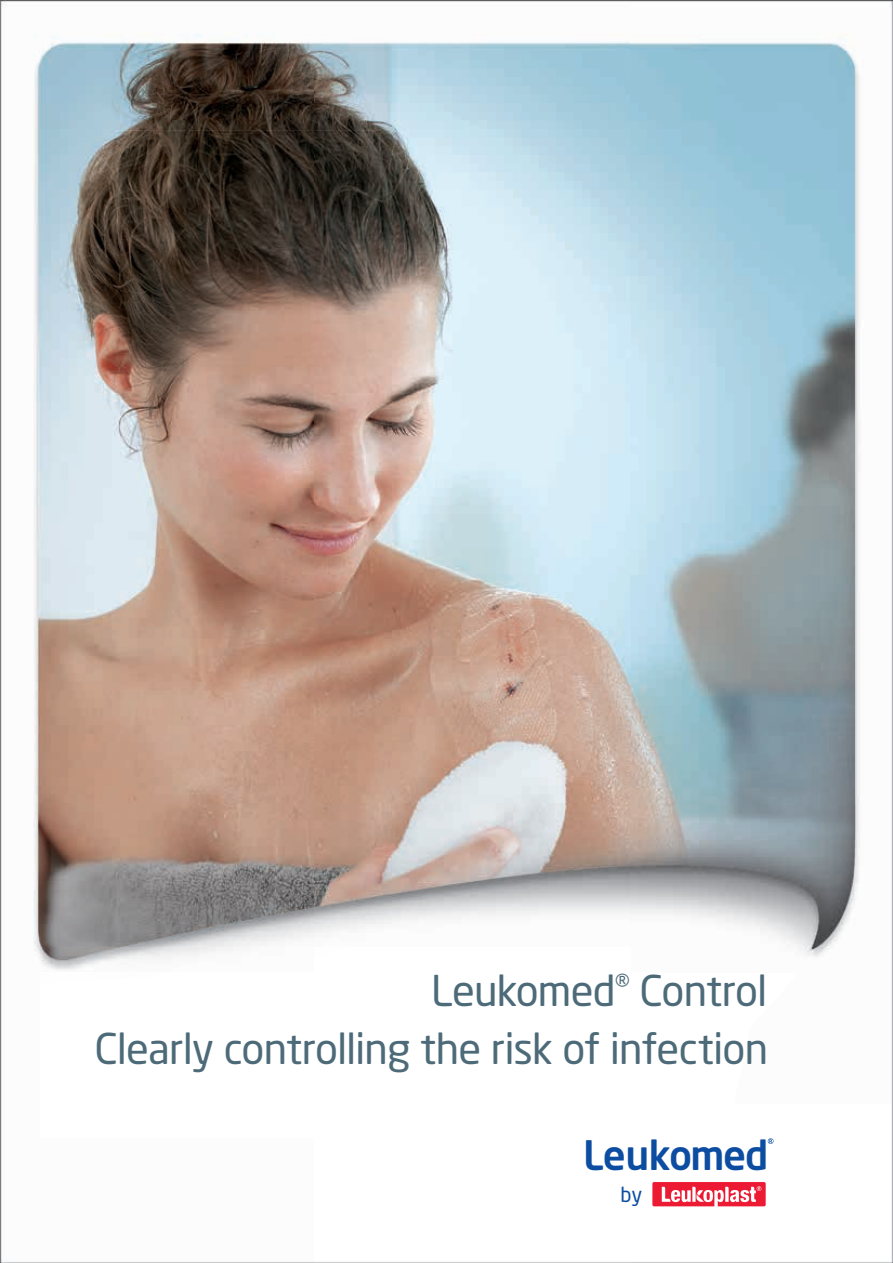
<style>
.page{position:relative;width:893px;height:1263px;background:#fff}
.page>*{position:absolute;margin:0;border:0;box-sizing:border-box;transform-origin:0 0}
.t1{font:42px/58.3px "Neo Sans W1 G";letter-spacing:-.02em;color:#4d6a78;text-align:right}
.t2{font:500 40.2px "Neo Sans W1 G";letter-spacing:-.035em;color:#0d4da1}
.t3{font:20.4px "Neo Sans W1 G";color:#0d4da1}
</style>
<div class="page">
<img style="left:0;top:0;width:893px;height:1263px">
<img style="left:40px;top:973px;width:757px;height:82px">
<img style="left:40px;top:1055px;width:705px;height:82px">
<svg style="left:652px;top:1182px;width:114px;height:24px"></svg>
<svg style="left:768px;top:1138px;width:5px;height:6px"></svg>
<p class="t1" style="left:95px;top:961px;width:675px">Leukomed<sup>®</sup> Control<br>Clearly controlling the risk of infection</p>
<p class="t2" style="left:583px;top:1130px;width:187px">Leukomed</p>
<p class="t3" style="left:620px;top:1182px;width:23px">by</p>
</div>
